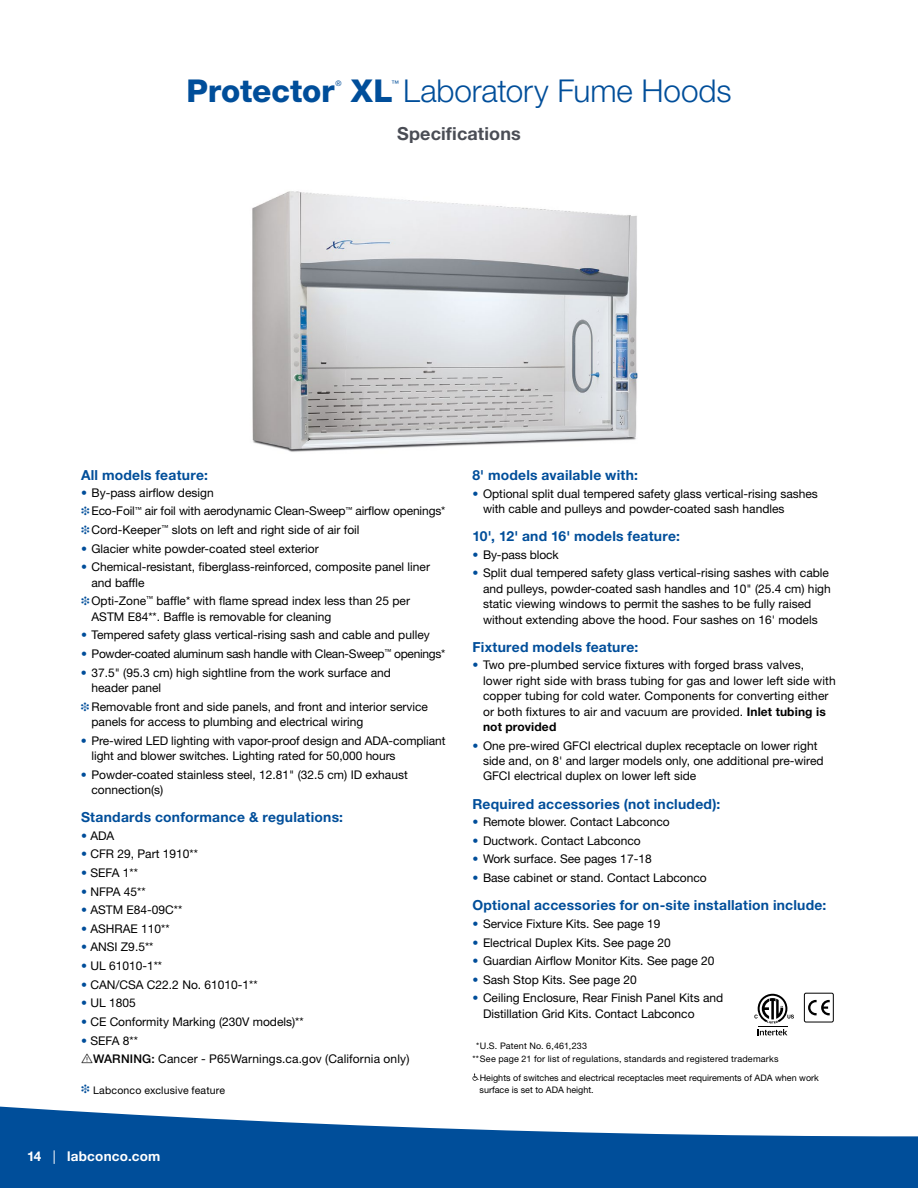
<style>
.page{position:relative;width:918px;height:1188px;background:#fff}
.page>*{position:absolute;margin:0;border:0;box-sizing:border-box;transform-origin:0 0}
.t1{font:300 31.5px "Helvetica Neue LT Std";letter-spacing:-.005em;color:#004e9a}
.t2{font:800 31.5px "Helvetica Neue LT Std";letter-spacing:-.005em;color:#004e9a}
.t3{font:700 18px "Helvetica Neue LT Std";letter-spacing:.005em;color:#4a4d55}
.t4{font:700 13.8px "Helvetica Neue LT Std";letter-spacing:.015em;color:#004e9a}
.t5{font:700 13.5px "Helvetica Neue LT Std";letter-spacing:.015em;color:#fff}
.t6{font:12px/15.3px "Helvetica Neue LT Std";color:#000}
.t7{font:12px "Helvetica Neue LT Std";letter-spacing:-.025em;color:#000}
.t8{font:10.5px "Helvetica Neue LT Std";letter-spacing:.02em;color:#000}
.t9{font:9px/12px "Helvetica Neue LT Std";color:#000}
.t10{font:9px/12.8px "Helvetica Neue LT Std";letter-spacing:.02em;color:#000}
.t11{font:7.65px "Helvetica Neue LT Std";color:#004e9a}
.s1{font-weight:800}
.s2{color:#004e9a}
.s3{font-weight:500}
.s4{font-weight:400}
.s5{font-weight:700}
.s6{color:#fff}
</style>
<div class="page">
<img style="left:252px;top:191px;width:386px;height:261px">
<svg style="left:472px;top:1074px;width:7px;height:7px"></svg>
<svg style="left:808px;top:1000px;width:22px;height:15px"></svg>
<div style="left:804px;top:993px;width:30px;height:29px;border:1px solid #000;border-radius:2px"></div>
<svg style="left:754px;top:994px;width:40px;height:41px"></svg>
<svg style="left:0;top:1106px;width:918px;height:82px;fill:#004e9a"></svg>
<h1 class="t2" style="left:187px;top:72px;width:150px">Protector</h1>
<p class="t11" style="left:335px;top:79px;width:8px">®</p>
<h1 class="t1" style="left:351px;top:72px;width:382px"><span class="s1">XL</span> Laboratory Fume Hoods</h1>
<p class="t11" style="left:391px;top:79px;width:9px">™</p>
<h2 class="t3" style="left:397px;top:123px;width:125px">Specifications</h2>
<p class="t4" style="left:81px;top:467px;width:128px">All models feature:</p>
<p class="t6" style="left:81px;top:483px;width:366px;line-height:18.6px"><span class="s2">•</span> By-pass airflow design<br><span class="s2">❉</span> Eco-Foil<sup>™</sup> air foil with aerodynamic Clean-Sweep<sup>™</sup> airflow openings* <span class="s2">❉</span> Cord-Keeper<sup>™</sup> slots on left and right side of air foil</p>
<p class="t6" style="left:81px;top:541px;width:239px"><span class="s2">•</span> Glacier white powder-coated steel exterior</p>
<p class="t6" style="left:92px;top:559px;width:340px;text-indent:-10px"><span class="s2">•</span> Chemical-resistant, fiberglass-reinforced, composite panel liner and baffle</p>
<p class="t6" style="left:92px;top:593px;width:320px;text-indent:-11px"><span class="s2">❉</span> Opti-Zone<sup>™</sup> baffle* with flame spread index less than 25 per<br>ASTM E84**. Baffle is removable for cleaning</p>
<p class="t6" style="left:81px;top:627px;width:350px"><span class="s2">•</span> Tempered safety glass vertical-rising sash and cable and pulley</p>
<p class="t7" style="left:81px;top:646px;width:366px"><span class="s2">•</span> Powder-coated aluminum sash handle with Clean-Sweep<sup>™</sup> openings*</p>
<p class="t6" style="left:91px;top:664px;width:301px;text-indent:-10px"><span class="s2">•</span> 37.5" (95.3 cm) high sightline from the work surface and header panel</p>
<p class="t6" style="left:91px;top:698px;width:338px;text-indent:-10px"><span class="s2">❉</span> Removable front and side panels, and front and interior service panels for access to plumbing and electrical wiring</p>
<p class="t6" style="left:91px;top:732px;width:355px;text-indent:-10px"><span class="s2">•</span> Pre-wired LED lighting with vapor-proof design and ADA-compliant light and blower switches. Lighting rated for 50,000 hours</p>
<p class="t6" style="left:91px;top:766px;width:318px;text-indent:-10px"><span class="s2">•</span> Powder-coated stainless steel, 12.81" (32.5 cm) ID exhaust connection(s)</p>
<p class="t4" style="left:81px;top:809px;width:264px">Standards conformance &amp; regulations:</p>
<p class="t6" style="left:81px;top:828px;width:35px"><span class="s2">•</span> ADA</p>
<p class="t6" style="left:81px;top:846px;width:118px"><span class="s2">•</span> CFR 29, Part 1910**</p>
<p class="t6" style="left:81px;top:865px;width:58px"><span class="s2">•</span> SEFA 1**</p>
<p class="t6" style="left:81px;top:884px;width:66px"><span class="s2">•</span> NFPA 45**</p>
<p class="t6" style="left:81px;top:902px;width:103px"><span class="s2">•</span> ASTM E84-09C**</p>
<p class="t6" style="left:81px;top:921px;width:90px"><span class="s2">•</span> ASHRAE 110**</p>
<p class="t6" style="left:81px;top:939px;width:74px"><span class="s2">•</span> ANSI Z9.5**</p>
<p class="t6" style="left:81px;top:958px;width:83px"><span class="s2">•</span> UL 61010-1**</p>
<p class="t6" style="left:81px;top:977px;width:178px"><span class="s2">•</span> CAN/CSA C22.2 No. 61010-1**</p>
<p class="t6" style="left:81px;top:995px;width:56px"><span class="s2">•</span> UL 1805</p>
<p class="t6" style="left:81px;top:1014px;width:224px"><span class="s2">•</span> CE Conformity Marking (230V models)**</p>
<p class="t6" style="left:93px;top:1031px;width:318px;line-height:18.6px;text-indent:-12px"><span class="s2">•</span> SEFA 8**<br><span class="s3">WARNING:</span> Cancer - P65Warnings.ca.gov (California only)</p>
<p class="t8" style="left:81px;top:1084px;width:146px"><span class="s2">❉</span> Labconco exclusive feature</p>
<p class="t5" style="left:27px;top:1148px;width:135px">14 <span class="s4">|</span> labconco.com</p>
<p class="t4" style="left:472px;top:467px;width:167px">8' models available with:</p>
<p class="t6" style="left:483px;top:485px;width:336px;text-indent:-10px"><span class="s2">•</span> Optional split dual tempered safety glass vertical-rising sashes with cable and pulleys and powder-coated sash handles</p>
<p class="t4" style="left:472px;top:528px;width:209px">10', 12' and 16' models feature:</p>
<p class="t6" style="left:472px;top:547px;width:88px"><span class="s2">•</span> By-pass block</p>
<p class="t6" style="left:483px;top:565px;width:349px;text-indent:-10px"><span class="s2">•</span> Split dual tempered safety glass vertical-rising sashes with cable and pulleys, powder-coated sash handles and 10" (25.4 cm) high static viewing windows to permit the sashes to be fully raised without extending above the hood. Four sashes on 16' models</p>
<p class="t4" style="left:472px;top:638px;width:167px">Fixtured models feature:</p>
<p class="t6" style="left:483px;top:657px;width:354px;text-indent:-10px"><span class="s2">•</span> Two pre-plumbed service fixtures with forged brass valves, lower right side with brass tubing for gas and lower left side with copper tubing for cold water. Components for converting either or both fixtures to air and vacuum are provided. <span class="s5">Inlet tubing is not provided</span></p>
<p class="t6" style="left:483px;top:738px;width:342px;text-indent:-10px"><span class="s2">•</span> One pre-wired GFCI electrical duplex receptacle on lower right side and, on 8' and larger models only, one additional pre-wired<br>GFCI electrical duplex on lower left side</p>
<p class="t4" style="left:472px;top:795px;width:249px">Required accessories (not included):</p>
<p class="t6" style="left:472px;top:814px;width:199px"><span class="s2">•</span> Remote blower. Contact Labconco</p>
<p class="t6" style="left:472px;top:833px;width:170px"><span class="s2">•</span> Ductwork. Contact Labconco</p>
<p class="t6" style="left:472px;top:851px;width:181px"><span class="s2">•</span> Work surface. See pages 17-18</p>
<p class="t6" style="left:472px;top:870px;width:236px"><span class="s2">•</span> Base cabinet or stand. Contact Labconco</p>
<p class="t4" style="left:472px;top:897px;width:355px">Optional accessories for on-site installation include:</p>
<p class="t6" style="left:472px;top:916px;width:190px"><span class="s2">•</span> Service Fixture Kits. See page 19</p>
<p class="t6" style="left:472px;top:935px;width:200px"><span class="s2">•</span> Electrical Duplex Kits. See page 20</p>
<p class="t6" style="left:472px;top:953px;width:244px"><span class="s2">•</span> Guardian Airflow Monitor Kits. See page 20</p>
<p class="t6" style="left:472px;top:972px;width:166px"><span class="s2">•</span> Sash Stop Kits. See page 20</p>
<p class="t6" style="left:483px;top:990px;width:242px;text-indent:-10px"><span class="s2">•</span> Ceiling Enclosure, Rear Finish Panel Kits and<br>Distillation Grid Kits. Contact Labconco</p>
<p class="t10" style="left:472px;top:1039px;width:308px"><span class="s6">*</span>*U.S. Patent No. 6,461,233<br>**See page 21 for list of regulations, standards and registered trademarks</p>
<p class="t9" style="left:480px;top:1071px;width:341px">Heights of switches and electrical receptacles meet requirements of ADA when work surface is set to ADA height.</p>
</div>
